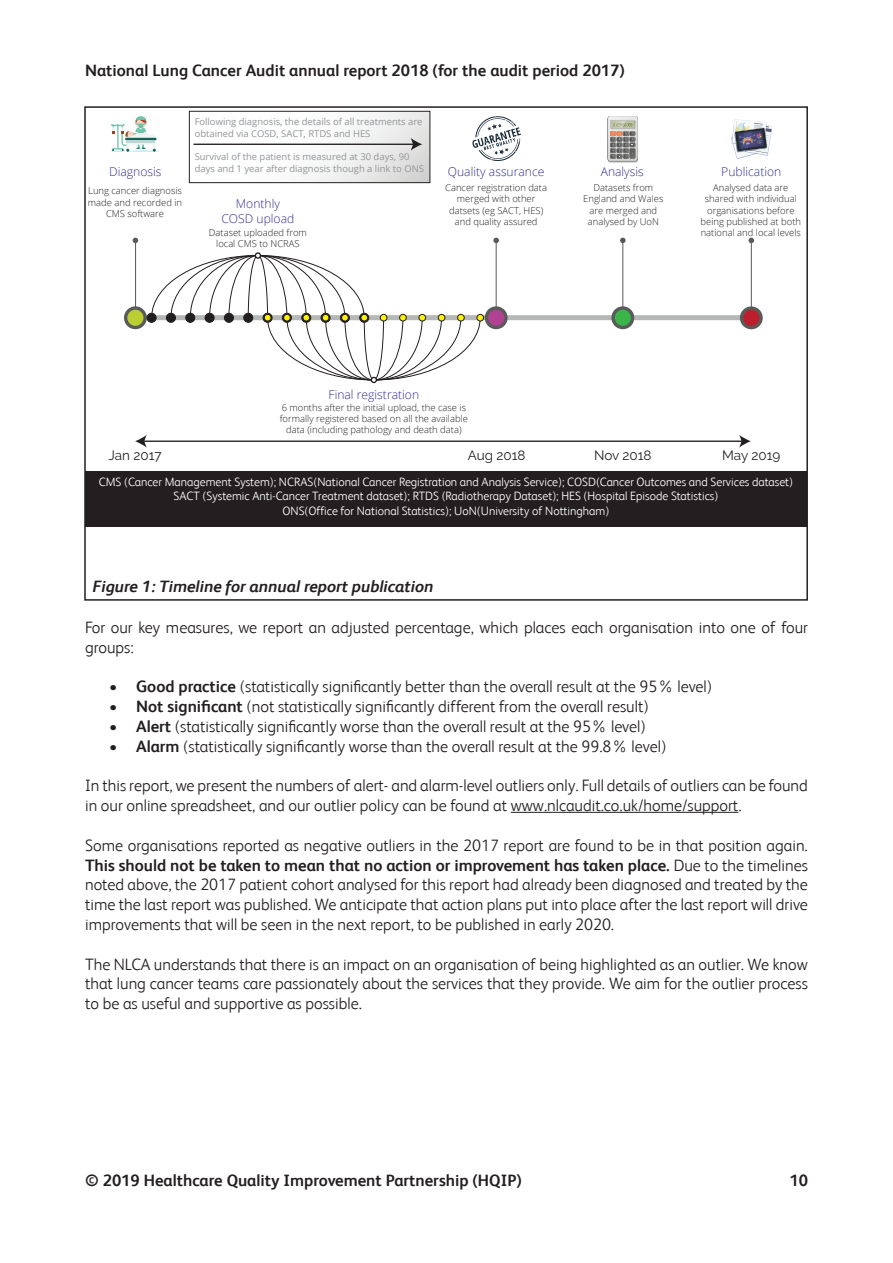
<style>
.page{position:relative;width:893px;height:1263px;background:#fff}
.page>*{position:absolute;margin:0;border:0;box-sizing:border-box;transform-origin:0 0}
.Body-text{font:300 16.5px/19.8px "FS Albert";color:#231f20}
.t1{font:700 16.5px "FS Albert";color:#231f20}
.t2{font:italic 700 16.5px "FS Albert";color:#231f20}
.t3{font:13.5px "Raleway";color:#231f20}
.t4{font:300 12.15px/14.5px "FS Albert";color:#fff;text-align:center}
.t5{font:300 12.15px/14.5px "Open Sans";color:#2e3092;text-align:center}
.t6{font:300 9.45px/11.2px "Open Sans";color:#231f20;text-align:center}
.t7{font:9.45px/11.2px "Open Sans";color:#939598}
.s1{font-weight:700}
</style>
<div class="page">
<hr style="left:511px;top:812px;width:227px;height:1px;background:#231f20">
<div style="left:135px;top:315px;width:616px;height:5px;background:#b6b7b7;border-radius:2px"></div>
<hr style="left:135px;top:240px;width:1px;height:78px;background:#595a5a">
<svg style="left:133px;top:238px;width:5px;height:5px"></svg>
<svg style="left:124px;top:306px;width:23px;height:23px"></svg>
<div style="left:127px;top:310px;width:16px;height:16px;background:#bacf31;border-radius:50%"></div>
<hr style="left:126px;top:151px;width:34px;height:1px;background:#26bedd;border-radius:50%">
<svg style="left:111px;top:116px;width:45px;height:36px"></svg>
<hr style="left:125px;top:138px;width:32px;height:2px;background:#0e6658">
<hr style="left:496px;top:240px;width:1px;height:78px;background:#595a5a">
<svg style="left:493px;top:238px;width:6px;height:5px"></svg>
<svg style="left:485px;top:306px;width:23px;height:23px"></svg>
<div style="left:488px;top:310px;width:16px;height:16px;background:#b14192;border-radius:50%"></div>
<svg style="left:472px;top:116px;width:49px;height:45px"></svg>
<hr style="left:751px;top:240px;width:1px;height:78px;background:#595a5a">
<svg style="left:748px;top:238px;width:6px;height:5px"></svg>
<svg style="left:740px;top:306px;width:23px;height:23px"></svg>
<div style="left:743px;top:310px;width:16px;height:16px;background:#be1d2c;border-radius:50%"></div>
<svg style="left:731px;top:119px;width:41px;height:40px"></svg>
<div style="left:147px;top:313px;width:9px;height:9px;border:1px solid #231f20;border-radius:50%"></div>
<div style="left:148px;top:315px;width:7px;height:6px;background:#231f20;border-radius:50%"></div>
<div style="left:148px;top:314px;width:7px;height:7px;border:1px solid #231f20;border-radius:50%"></div>
<div style="left:477px;top:314px;width:7px;height:7px;background:#fff101;border-radius:50%"></div>
<div style="left:477px;top:314px;width:7px;height:7px;border:1px solid #231f20;border-radius:50%"></div>
<div style="left:255px;top:252px;width:6px;height:7px;border:1px solid #231f20;border-radius:50%"></div>
<svg style="left:151px;top:253px;width:329px;height:130px"></svg>
<svg style="left:611px;top:306px;width:23px;height:23px"></svg>
<hr style="left:622px;top:240px;width:1px;height:78px;background:#595a5a">
<svg style="left:620px;top:238px;width:6px;height:5px"></svg>
<div style="left:615px;top:310px;width:16px;height:16px;background:#3ab54a;border-radius:50%"></div>
<svg style="left:607px;top:116px;width:31px;height:47px"></svg>
<hr style="left:143px;top:440px;width:600px;height:2px;background:#231f20">
<svg style="left:135px;top:435px;width:12px;height:13px"></svg>
<svg style="left:739px;top:435px;width:12px;height:13px"></svg>
<svg style="left:189px;top:111px;width:241px;height:72px"></svg>
<div style="left:85px;top:471px;width:721px;height:56px;background:#231f20"></div>
<div style="left:84px;top:106px;width:724px;height:495px;border:2px solid #231f20"></div>
<p class="t1" style="left:85px;top:61px;width:541px">National Lung Cancer Audit annual report 2018 (for the audit period 2017)</p>
<p class="t5" style="left:109px;top:164px;width:54px">Diagnosis</p>
<p class="t6" style="left:88px;top:185px;width:96px">Lung cancer diagnosis made and recorded in<br>CMS software</p>
<p class="t7" style="left:195px;top:116px;width:229px">Following diagnosis, the details of all treatments are obtained via COSD, SACT, RTDS and HES</p>
<p class="t7" style="left:195px;top:151px;width:231px">Survival of the patient is measured at 30 days, 90 days and 1 year after diagnosis though a link to ONS</p>
<p class="t5" style="left:221px;top:196px;width:74px">Monthly<br>COSD upload</p>
<p class="t6" style="left:209px;top:226px;width:99px">Dataset uploaded from local CMS to NCRAS</p>
<p class="t5" style="left:448px;top:164px;width:98px">Quality assurance</p>
<p class="t6" style="left:445px;top:182px;width:103px">Cancer registration data merged with other datsets (eg SACT, HES) and quality assured</p>
<p class="t5" style="left:601px;top:164px;width:45px">Analysis</p>
<p class="t6" style="left:583px;top:182px;width:82px">Datasets from<br>England and Wales are merged and analysed by UoN</p>
<p class="t5" style="left:721px;top:164px;width:62px">Publication</p>
<p class="t6" style="left:701px;top:182px;width:102px">Analysed data are shared with individual organisations before being published at both national and local levels</p>
<p class="t5" style="left:329px;top:387px;width:92px">Final registration</p>
<p class="t6" style="left:280px;top:401px;width:190px">6 months after the initial upload, the case is formally registered based on all the available data (including pathology and death data)</p>
<p class="t3" style="left:109px;top:447px;width:54px">Jan 2017</p>
<p class="t3" style="left:468px;top:447px;width:59px">Aug 2018</p>
<p class="t3" style="left:594px;top:447px;width:59px">Nov 2018</p>
<p class="t3" style="left:722px;top:447px;width:60px">May 2019</p>
<p class="t4" style="left:99px;top:474px;width:696px">CMS (Cancer Management System); NCRAS(National Cancer Registration and Analysis Service); COSD(Cancer Outcomes and Services dataset)<br>SACT (Systemic Anti-Cancer Treatment dataset); RTDS (Radiotherapy Dataset); HES (Hospital Episode Statistics)<br>ONS(Office for National Statistics); UoN(University of Nottingham)</p>
<p class="t2" style="left:93px;top:577px;width:342px">Figure 1: Timeline for annual report publication</p>
<p class="Body-text" style="left:85px;top:617px;width:724px">For our key measures, we report an adjusted percentage, which places each organisation into one of four groups:</p>
<p class="Body-text" style="left:109px;top:677px;width:605px"><span class="s1">• Good practice</span> (statistically significantly better than the overall result at the 95% level)</p>
<p class="Body-text" style="left:109px;top:696px;width:541px"><span class="s1">• Not significant</span> (not statistically significantly different from the overall result)</p>
<p class="Body-text" style="left:109px;top:716px;width:538px"><span class="s1">• Alert</span> (statistically significantly worse than the overall result at the 95% level)</p>
<p class="Body-text" style="left:109px;top:736px;width:559px"><span class="s1">• Alarm</span> (statistically significantly worse than the overall result at the 99.8% level)</p>
<p class="Body-text" style="left:85px;top:776px;width:724px">In this report, we present the numbers of alert- and alarm-level outliers only. Full details of outliers can be found in our online spreadsheet, and our outlier policy can be found at www.nlcaudit.co.uk/home/support.</p>
<p class="Body-text" style="left:85px;top:835px;width:724px;text-align:justify">Some organisations reported as negative outliers in the 2017 report are found to be in that position again.<br><span class="s1">This should not be taken to mean that no action or improvement has taken place.</span> Due to the timelines noted above, the 2017 patient cohort analysed for this report had already been diagnosed and treated by the time the last report was published. We anticipate that action plans put into place after the last report will drive improvements that will be seen in the next report, to be published in early 2020.</p>
<p class="Body-text" style="left:85px;top:954px;width:724px;text-align:justify">The NLCA understands that there is an impact on an organisation of being highlighted as an outlier. We know that lung cancer teams care passionately about the services that they provide. We aim for the outlier process to be as useful and supportive as possible.</p>
<p class="t1" style="left:85px;top:1171px;width:438px">© 2019 Healthcare Quality Improvement Partnership (HQIP)</p>
<p class="t1" style="left:789px;top:1171px;width:20px">10</p>
</div>
